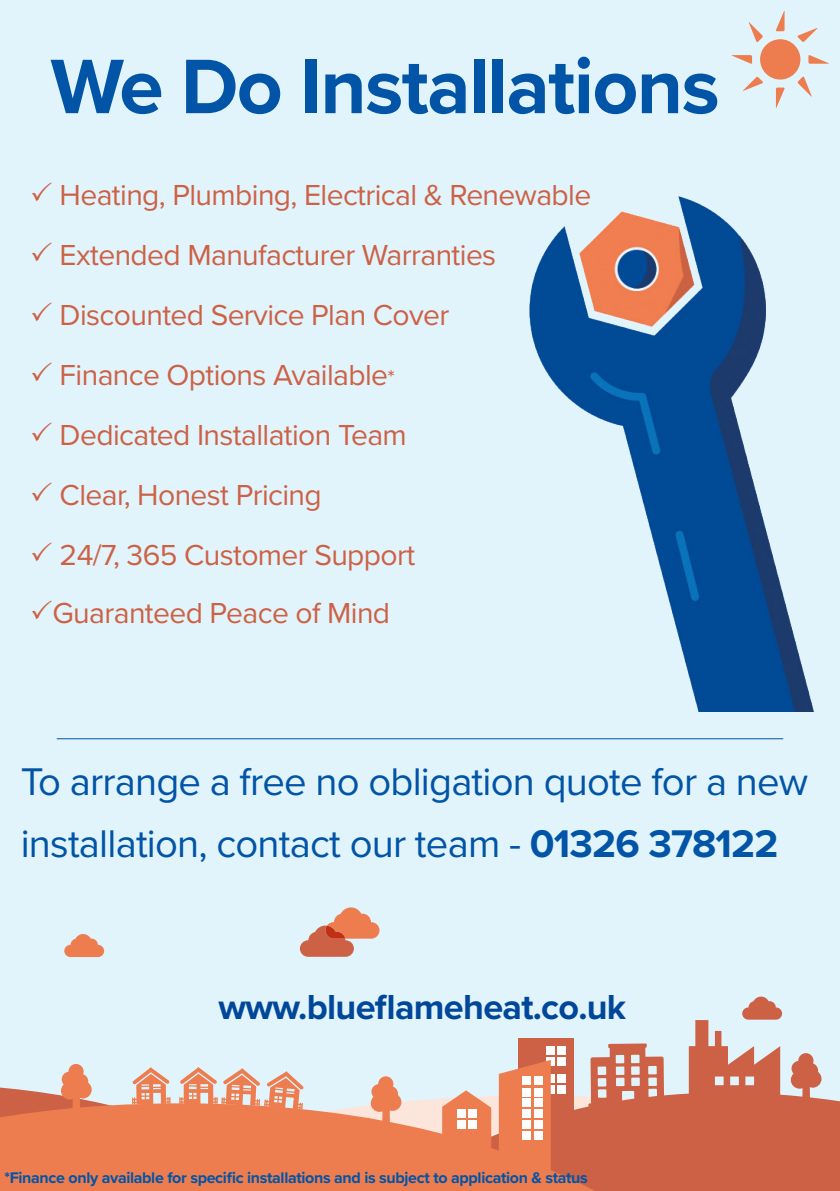
<style>
.page{position:relative;width:840px;height:1191px;background:#fff}
.page>*{position:absolute;margin:0;border:0;box-sizing:border-box;transform-origin:0 0}
.t1{font:700 80px "Proxima Nova";letter-spacing:-.02em;color:#0154a6}
.t2{font:40px/62px "Proxima Nova";letter-spacing:-.02em;color:#0154a6}
.t3{font:700 36px "Proxima Nova";letter-spacing:-.02em;color:#004799}
.t4{font:30px "Proxima Nova";letter-spacing:-.02em;color:#cc6145}
.t5{font:700 16px "Proxima Nova";letter-spacing:-.02em;color:#0154a6}
.s1{font-size:22px}
.s2{font-weight:700}
</style>
<div class="page">
<div style="left:0;top:0;width:839px;height:1191px;background:#e1f4fc"></div>
<div style="left:759px;top:39px;width:41px;height:41px;background:#ed7d4f;border-radius:50%"></div>
<svg style="left:775px;top:88px;width:9px;height:20px"></svg>
<svg style="left:776px;top:11px;width:8px;height:20px"></svg>
<svg style="left:731px;top:55px;width:20px;height:9px"></svg>
<svg style="left:808px;top:55px;width:20px;height:9px"></svg>
<svg style="left:743px;top:77px;width:19px;height:14px"></svg>
<svg style="left:797px;top:28px;width:20px;height:14px"></svg>
<svg style="left:748px;top:22px;width:14px;height:20px"></svg>
<svg style="left:797px;top:76px;width:14px;height:20px"></svg>
<hr style="left:57px;top:738px;width:725px;height:1px;background:#0154a6">
<svg style="left:781px;top:1012px;width:58px;height:179px;fill:#cc6145"></svg>
<svg style="left:300px;top:907px;width:79px;height:49px"></svg>
<svg style="left:64px;top:934px;width:40px;height:23px"></svg>
<svg style="left:790px;top:1053px;width:31px;height:47px"></svg>
<svg style="left:0;top:996px;width:781px;height:195px"></svg>
<img style="left:529px;top:196px;width:285px;height:515px">
<p class="t1" style="left:50px;top:27px;width:670px">We Do Installations</p>
<p class="t4" style="left:60px;top:173px;width:533px">Heating, Plumbing, Electrical &amp; Renewable</p>
<p class="t4" style="left:60px;top:233px;width:438px">Extended Manufacturer Warranties</p>
<p class="t4" style="left:60px;top:293px;width:391px">Discounted Service Plan Cover</p>
<p class="t4" style="left:60px;top:353px;width:337px">Finance Options Available<span class="s1">*</span></p>
<p class="t4" style="left:60px;top:413px;width:348px">Dedicated Installation Team</p>
<p class="t4" style="left:60px;top:473px;width:263px">Clear, Honest Pricing</p>
<p class="t4" style="left:60px;top:533px;width:357px">24/7, 365 Customer Support</p>
<p class="t4" style="left:52px;top:591px;width:339px">Guaranteed Peace of Mind</p>
<p class="t2" style="left:21px;top:749px;width:788px">To arrange a free no obligation quote for a new installation, contact our team - <span class="s2">01326 378122</span></p>
<p class="t3" style="left:218px;top:980px;width:409px">www.blueflameheat.co.uk</p>
<p class="t5" style="left:4px;top:1165px;width:584px">*Finance only available for specific installations and is subject to application &amp; status</p>
</div>
